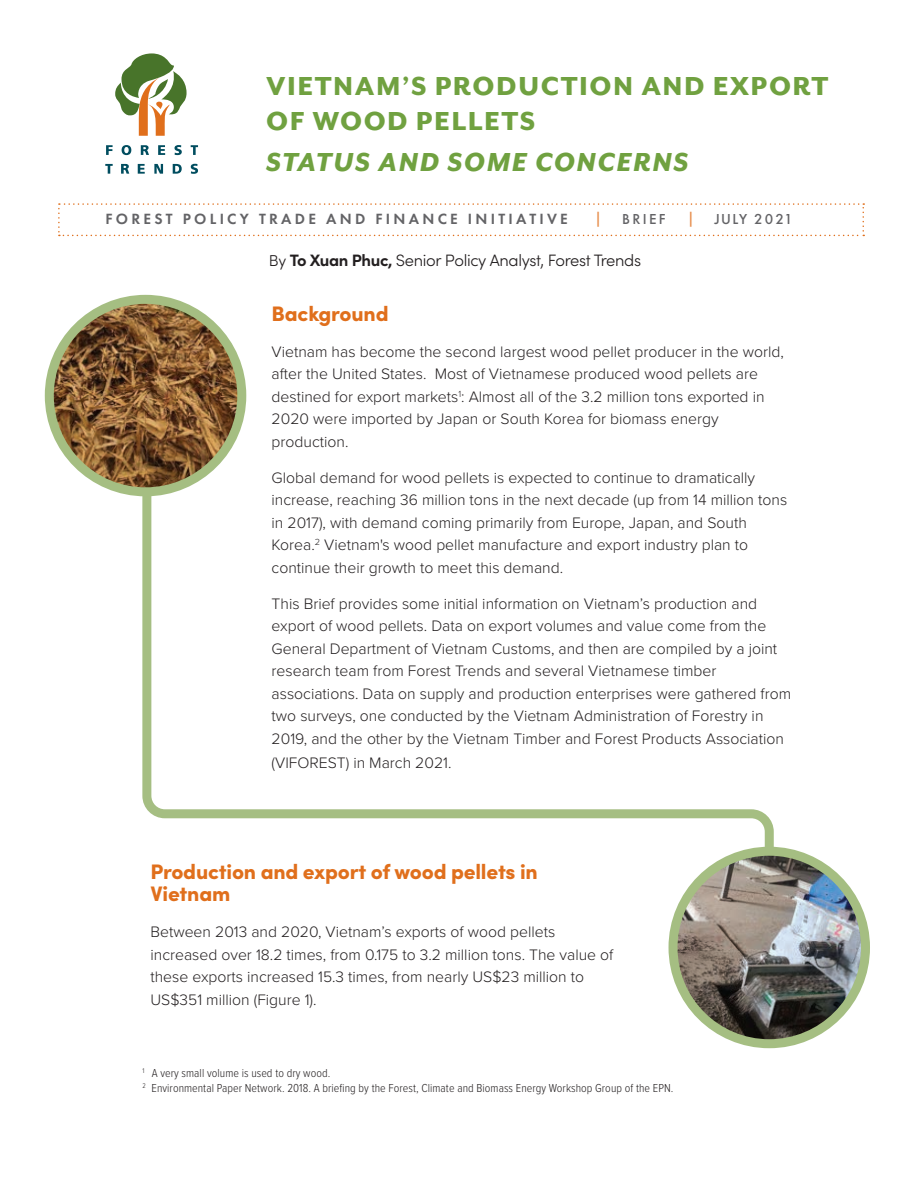
<style>
.page{position:relative;width:918px;height:1188px;background:#fff}
.page>*{position:absolute;margin:0;border:0;box-sizing:border-box;transform-origin:0 0}
.t1{font:800 30px/34.5px "Mr Eaves San OT";letter-spacing:.05em;color:#70a140}
.t2{font:italic 800 30px "Mr Eaves San OT";letter-spacing:.05em;color:#70a140}
.t3{font:900 21px/22.5px "Sofia Pro";letter-spacing:-.01em;color:#e06f1c}
.t4{font:300 16.5px "Sofia Pro";letter-spacing:-.02em;color:#231f20}
.t5{font:300 15.75px/22.5px "Proxima Nova";color:#231f20}
.t6{font:600 15.3px "Futura PT";letter-spacing:.215em;color:#636366}
.t7{font:500 15px "Futura PT";letter-spacing:.09em;color:#636366}
.t8{font:500 15px "Futura PT";letter-spacing:.14em;color:#636366}
.t9{font:500 15px "Futura PT";color:#e78e4d}
.t10{font:300 12px/15px "Proxima Nova Cond";letter-spacing:.005em;color:#231f20}
.s1{font-size:15.75px}
.s2{font-weight:700}
</style>
<div class="page">
<svg style="left:106px;top:145px;width:7px;height:10px"></svg>
<svg style="left:122px;top:145px;width:9px;height:10px"></svg>
<svg style="left:141px;top:145px;width:8px;height:10px"></svg>
<svg style="left:158px;top:145px;width:7px;height:10px"></svg>
<svg style="left:175px;top:145px;width:7px;height:10px"></svg>
<svg style="left:191px;top:145px;width:7px;height:10px"></svg>
<svg style="left:105px;top:164px;width:8px;height:10px"></svg>
<svg style="left:121px;top:164px;width:8px;height:10px"></svg>
<svg style="left:138px;top:164px;width:7px;height:10px"></svg>
<svg style="left:154px;top:164px;width:9px;height:10px"></svg>
<svg style="left:173px;top:164px;width:9px;height:10px"></svg>
<svg style="left:191px;top:164px;width:7px;height:10px"></svg>
<svg style="left:115px;top:53px;width:72px;height:83px"></svg>
<svg style="left:139px;top:462px;width:636px;height:548px"></svg>
<img style="left:49px;top:299px;width:193px;height:193px;border-radius:96px">
<div style="left:45px;top:295px;width:201px;height:201px;border:9px solid #a5be82;border-radius:50%"></div>
<img style="left:673px;top:851px;width:193px;height:193px;border-radius:96px">
<div style="left:669px;top:847px;width:201px;height:201px;border:9px solid #a5be82;border-radius:50%"></div>
<svg style="left:58px;top:203px;width:806px;height:33px"></svg>
<h1 class="t1" style="left:266px;top:70px;width:564px">VIETNAM’S PRODUCTION AND EXPORT<br>OF WOOD PELLETS</h1>
<h1 class="t2" style="left:266px;top:146px;width:424px">STATUS AND SOME CONCERNS</h1>
<p class="t6" style="left:105px;top:210px;width:464px">FOREST POLICY TRADE AND FINANCE INITIATIVE</p>
<p class="t9" style="left:595px;top:209px;width:9px">|</p>
<p class="t8" style="left:622px;top:210px;width:45px">BRIEF</p>
<p class="t9" style="left:687px;top:209px;width:9px">|</p>
<p class="t7" style="left:714px;top:210px;width:80px">JULY 2021</p>
<p class="t4" style="left:269px;top:248px;width:374px"><span class="s1">By</span> <span class="s2">To Xuan Phuc,</span> Senior Policy Analyst, Forest Trends</p>
<h2 class="t3" style="left:272px;top:300px;width:118px">Background</h2>
<p class="t5" style="left:272px;top:339px;width:514px">Vietnam has become the second largest wood pellet producer in the world, after the United States. Most of Vietnamese produced wood pellets are destined for export markets<sup>1</sup>: Almost all of the 3.2 million tons exported in 2020 were imported by Japan or South Korea for biomass energy production.</p>
<p class="t5" style="left:272px;top:465px;width:517px">Global demand for wood pellets is expected to continue to dramatically increase, reaching 36 million tons in the next decade (up from 14 million tons in 2017), with demand coming primarily from Europe, Japan, and South Korea.<sup>2</sup> Vietnam's wood pellet manufacture and export industry plan to continue their growth to meet this demand.</p>
<p class="t5" style="left:272px;top:591px;width:521px">This Brief provides some initial information on Vietnam’s production and export of wood pellets. Data on export volumes and value come from the General Department of Vietnam Customs, and then are compiled by a joint research team from Forest Trends and several Vietnamese timber associations. Data on supply and production enterprises were gathered from two surveys, one conducted by the Vietnam Administration of Forestry in 2019, and the other by the Vietnam Timber and Forest Products Association</p>
<p class="t5" style="left:272px;top:750px;width:181px">(VIFOREST) in March 2021.</p>
<h2 class="t3" style="left:150px;top:858px;width:389px">Production and export of wood pellets in<br>Vietnam</h2>
<p class="t5" style="left:150px;top:920px;width:464px">Between 2013 and 2020, Vietnam’s exports of wood pellets increased over 18.2 times, from 0.175 to 3.2 million tons. The value of these exports increased 15.3 times, from nearly US$23 million to US$351 million (Figure 1).</p>
<p class="t10" style="left:142px;top:1065px;width:533px"><sup>1</sup> A very small volume is used to dry wood.<br><sup>2</sup> Environmental Paper Network. 2018. A briefing by the Forest, Climate and Biomass Energy Workshop Group of the EPN.</p>
</div>
